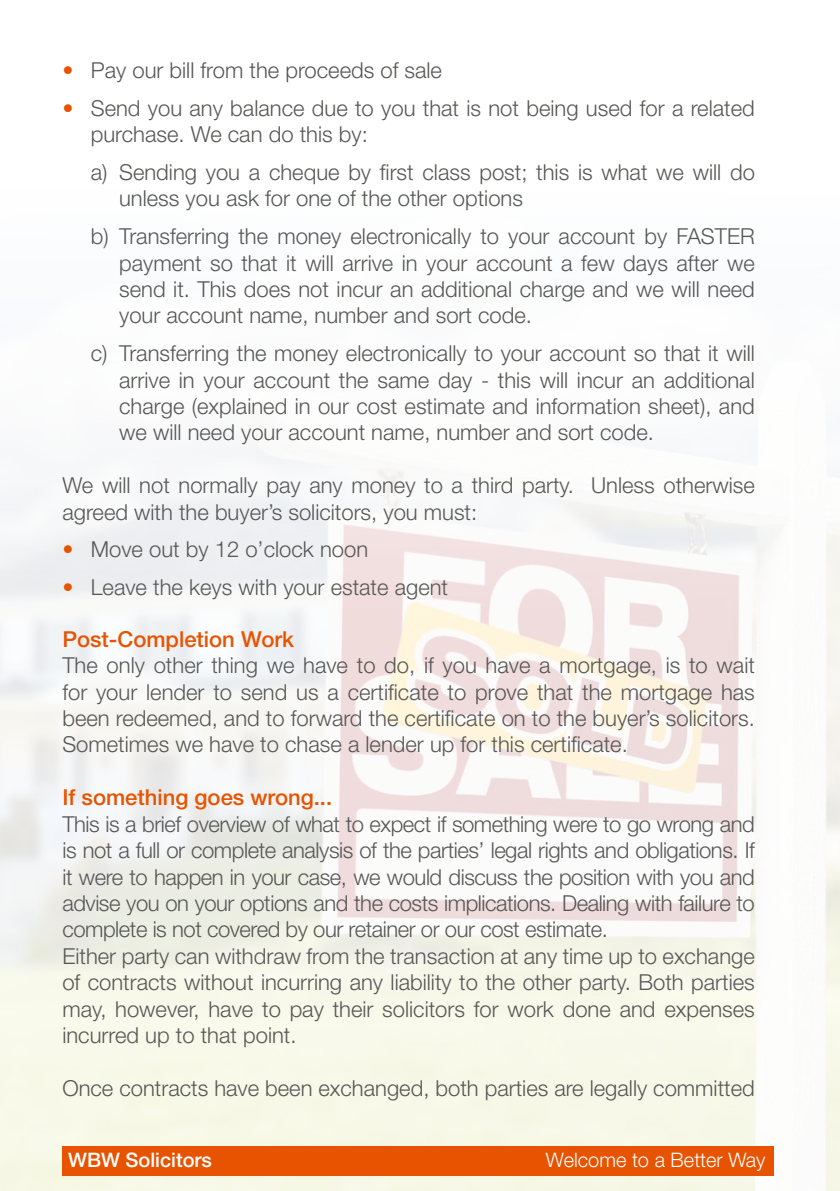
<style>
.page{position:relative;width:840px;height:1191px;background:#fff}
.page>*{position:absolute;margin:0;border:0;box-sizing:border-box;transform-origin:0 0}
.t1{font:300 22px/26.4px "Helvetica Neue LT Std";color:#575756}
.t2{font:300 22px/26.4px "Helvetica Neue LT Std";letter-spacing:-.02em;color:#575756}
.t3{font:500 22px "Helvetica Neue LT Std";color:#e75300}
.t4{font:300 20px "Helvetica Neue LT Std";color:#fff}
.t5{font:500 20px "Helvetica Neue LT Std";color:#fff}
.s1{color:#e75300}
</style>
<div class="page">
<img style="left:0;top:450px;width:839px;height:741px">
<div style="left:62px;top:1146px;width:711px;height:29px;background:#e75300"></div>
<p class="t1" style="left:62px;top:57px;width:381px"><span class="s1">•</span> Pay our bill from the proceeds of sale</p>
<p class="t1" style="left:91px;top:94px;width:665px;text-indent:-28px"><span class="s1">•</span> Send you any balance due to you that is not being used for a related purchase. We can do this by:</p>
<p class="t1" style="left:119px;top:158px;width:637px;text-indent:-28px">a) Sending you a cheque by first class post; this is what we will do unless you ask for one of the other options</p>
<p class="t1" style="left:119px;top:223px;width:637px;text-align:justify;text-indent:-28px">b) Transferring the money electronically to your account by FASTER payment so that it will arrive in your account a few days after we send it. This does not incur an additional charge and we will need your account name, number and sort code.</p>
<p class="t1" style="left:119px;top:340px;width:637px;text-align:justify;text-indent:-28px">c) Transferring the money electronically to your account so that it will arrive in your account the same day - this will incur an additional charge (explained in our cost estimate and information sheet), and we will need your account name, number and sort code.</p>
<p class="t1" style="left:62px;top:472px;width:693px">We will not normally pay any money to a third party. Unless otherwise agreed with the buyer’s solicitors, you must:</p>
<p class="t1" style="left:62px;top:536px;width:307px"><span class="s1">•</span> Move out by 12 o’clock noon</p>
<p class="t1" style="left:62px;top:573px;width:387px"><span class="s1">•</span> Leave the keys with your estate agent</p>
<p class="t3" style="left:62px;top:626px;width:233px">Post-Completion Work</p>
<p class="t1" style="left:62px;top:652px;width:693px;text-align:justify">The only other thing we have to do, if you have a mortgage, is to wait for your lender to send us a certificate to prove that the mortgage has been redeemed, and to forward the certificate on to the buyer’s solicitors.<br>Sometimes we have to chase a lender up for this certificate.</p>
<p class="t3" style="left:62px;top:784px;width:271px">If something goes wrong...</p>
<p class="t2" style="left:62px;top:810px;width:693px">This is a brief overview of what to expect if something were to go wrong and is not a full or complete analysis of the parties’ legal rights and obligations. If it were to happen in your case, we would discuss the position with you and advise you on your options and the costs implications. Dealing with failure to complete is not covered by our retainer or our cost estimate.<br>Either party can withdraw from the transaction at any time up to exchange of contracts without incurring any liability to the other party. Both parties may, however, have to pay their solicitors for work done and expenses incurred up to that point.</p>
<p class="t1" style="left:62px;top:1074px;width:693px">Once contracts have been exchanged, both parties are legally committed</p>
<p class="t5" style="left:68px;top:1148px;width:145px">WBW Solicitors</p>
<p class="t4" style="left:545px;top:1147px;width:221px">Welcome to a Better Way</p>
</div>
